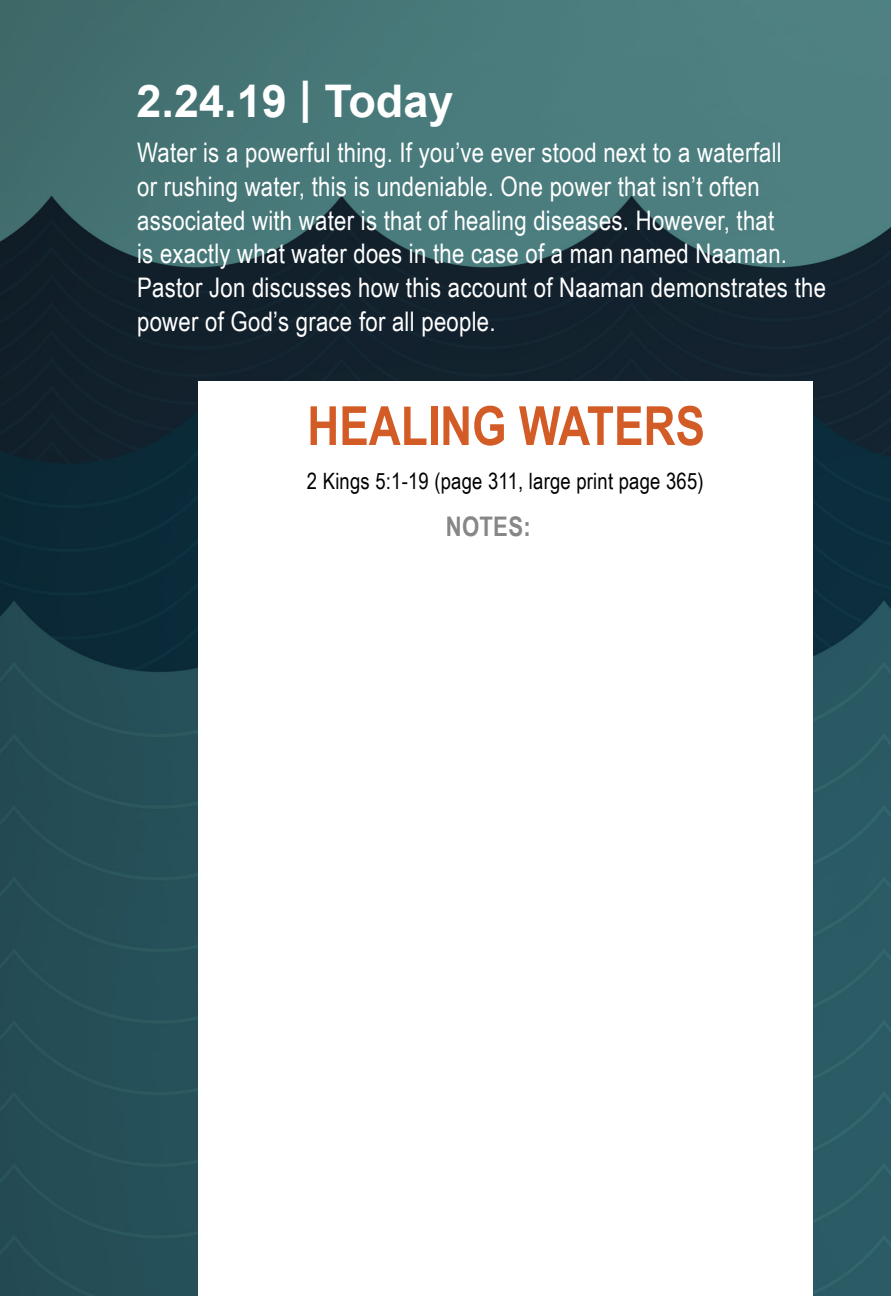
<style>
.page{position:relative;width:891px;height:1296px;background:#fff}
.page>*{position:absolute;margin:0;border:0;box-sizing:border-box;transform-origin:0 0}
.t1{font:700 54px "Arial Narrow";color:#d35b26}
.t2{font:700 45px "Arial";color:#fff}
.t3{font:27px/33.8px "Arial Narrow";letter-spacing:.01em;color:#fff}
.t4{font:700 27px "Arial Narrow";letter-spacing:.01em;color:#878787}
.t5{font:22.5px "Arial Narrow";letter-spacing:.01em;color:#000}
</style>
<div class="page">
<img style="left:0;top:0;width:891px;height:1296px">
<div style="left:198px;top:382px;width:615px;height:914px;background:#fff"></div>
<h2 class="t2" style="left:137px;top:71px;width:318px">2.24.19 | Today</h2>
<p class="t3" style="left:137px;top:135px;width:690px">Water is a powerful thing. If you’ve ever stood next to a waterfall<br>or rushing water, this is undeniable. One power that isn’t often associated with water is that of healing diseases. However, that<br>is exactly what water does in the case of a man named Naaman.<br>Pastor Jon discusses how this account of Naaman demonstrates the power of God’s grace for all people.</p>
<h1 class="t1" style="left:307px;top:385px;width:399px">HEALING WATERS</h1>
<p class="t5" style="left:307px;top:465px;width:398px">2 Kings 5:1-19 (page 311, large print page 365)</p>
<p class="t4" style="left:446px;top:506px;width:86px">NOTES:</p>
</div>
